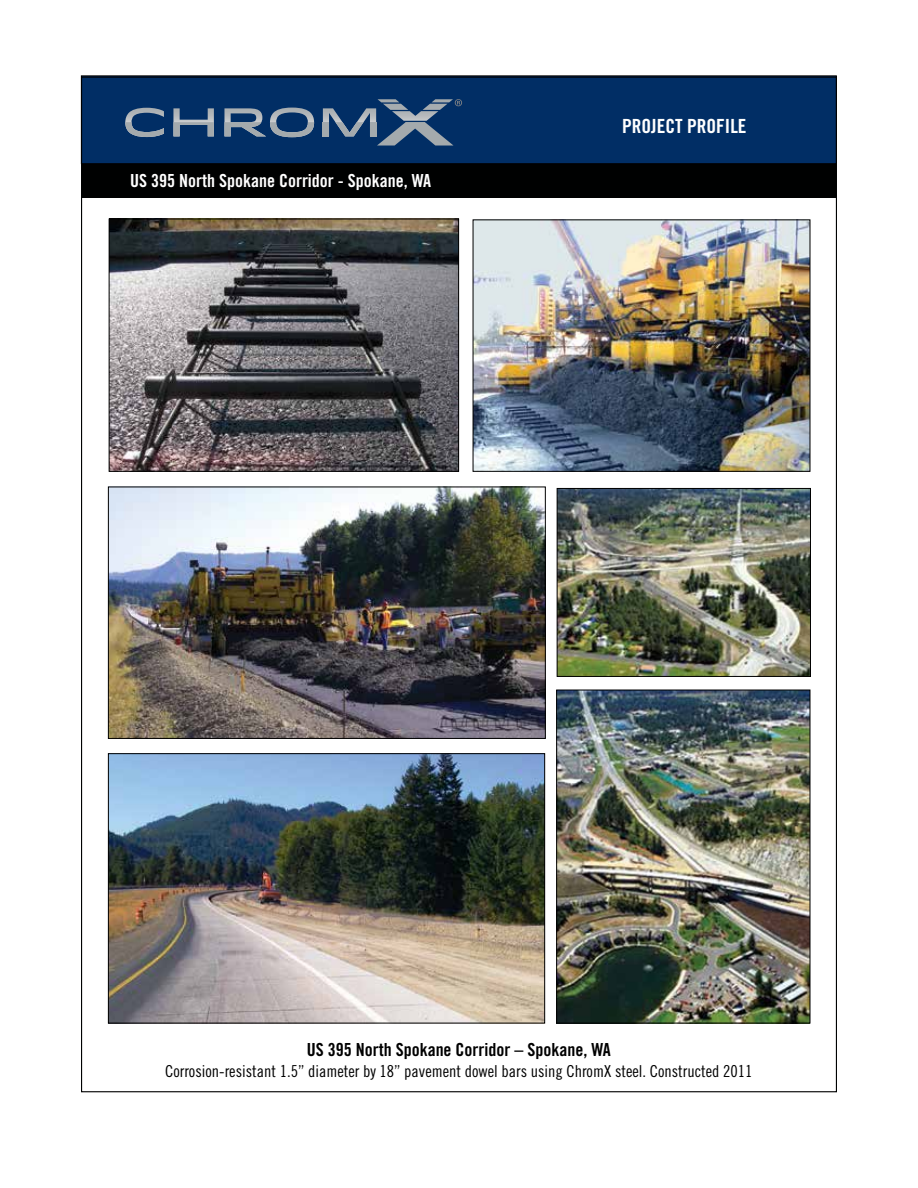
<style>
.page{position:relative;width:918px;height:1188px;background:#fff}
.page>*{position:absolute;margin:0;border:0;box-sizing:border-box;transform-origin:0 0}
.t1{font:19.5px "Trade Gothic LT Std Bd Cn 20";color:#fff}
.t2{font:18px "Trade Gothic LT Std Bd Cn 20";color:#fff}
.t3{font:18px "Trade Gothic LT Std Bd Cn 20";color:#000}
.t4{font:16.5px "Trade Gothic LT Std Cn 18";color:#000}
</style>
<div class="page">
<div style="left:81px;top:164px;width:756px;height:33px;background:#000101"></div>
<img style="left:111px;top:221px;width:346px;height:249px">
<div style="left:109px;top:219px;width:350px;height:253px;border:1px solid #000"></div>
<img style="left:110px;top:489px;width:434px;height:248px">
<div style="left:108px;top:487px;width:438px;height:252px;border:1px solid #000"></div>
<img style="left:475px;top:221px;width:333px;height:249px">
<div style="left:473px;top:219px;width:337px;height:253px;border:1px solid #000"></div>
<img style="left:110px;top:755px;width:433px;height:266px">
<div style="left:108px;top:753px;width:437px;height:270px;border:1px solid #000"></div>
<img style="left:559px;top:490px;width:250px;height:185px">
<div style="left:557px;top:488px;width:254px;height:189px;border:1px solid #000"></div>
<img style="left:558px;top:692px;width:250px;height:329px">
<div style="left:556px;top:690px;width:254px;height:333px;border:1px solid #000"></div>
<div style="left:81px;top:76px;width:755px;height:88px;background:#012e65"></div>
<div style="left:81px;top:75px;width:756px;height:89px;border:1px solid #000"></div>
<svg style="left:125px;top:108px;width:39px;height:29px"></svg>
<svg style="left:173px;top:108px;width:41px;height:28px"></svg>
<svg style="left:224px;top:108px;width:90px;height:29px"></svg>
<svg style="left:323px;top:99px;width:139px;height:47px"></svg>
<p class="t2" style="left:130px;top:169px;width:303px">US 395 North Spokane Corridor - Spokane, WA</p>
<p class="t1" style="left:622px;top:114px;width:126px">PROJECT PROFILE</p>
<p class="t3" style="left:307px;top:1038px;width:306px">US 395 North Spokane Corridor – Spokane, WA</p>
<p class="t4" style="left:165px;top:1061px;width:589px">Corrosion-resistant 1.5” diameter by 18” pavement dowel bars using ChromX steel. Constructed 2011</p>
</div>
